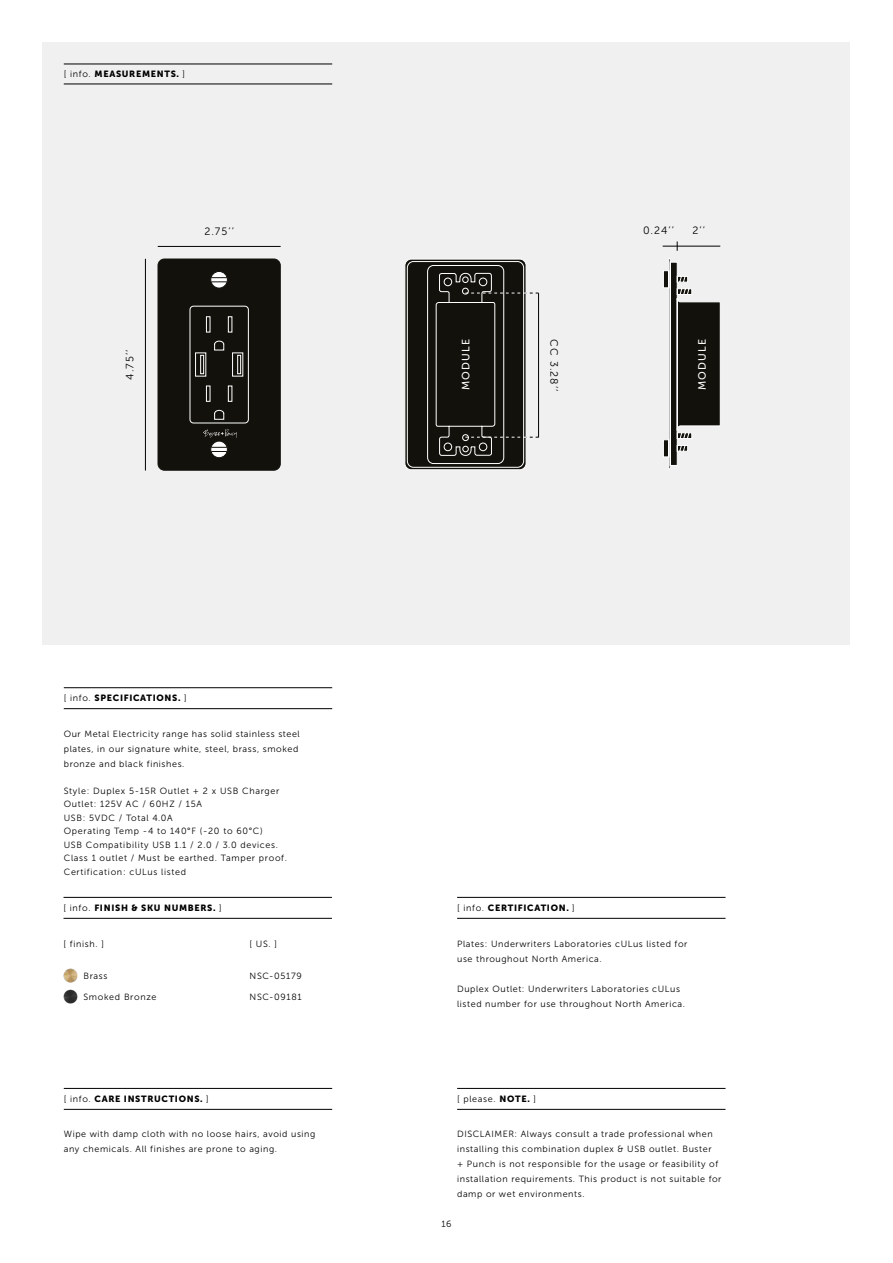
<style>
.page{position:relative;width:893px;height:1263px;background:#fff}
.page>*{position:absolute;margin:0;border:0;box-sizing:border-box;transform-origin:0 0}
.t1{font:10.65px "Museo Sans 300";letter-spacing:.1em;color:#000}
.t2{font:10.65px "Museo Sans 500";letter-spacing:.1em;color:#fff}
.t3{font:9px/15px "Museo Sans 300";letter-spacing:.065em;color:#000}
.t4{font:9px "Museo Sans 900";letter-spacing:.075em;color:#000}
.s1{font-family:"Museo Sans 300"}
.s2{font-family:"Museo Sans 900"}
</style>
<div class="page">
<div style="left:43px;top:43px;width:807px;height:602px;background:#f0f0f0"></div>
<hr style="left:64px;top:687px;width:268px;height:1px;background:#000">
<hr style="left:64px;top:708px;width:268px;height:1px;background:#000">
<hr style="left:64px;top:84px;width:268px;height:1px;background:#000">
<hr style="left:64px;top:64px;width:268px;height:1px;background:#000">
<hr style="left:457px;top:1088px;width:268px;height:1px;background:#000">
<hr style="left:457px;top:1109px;width:268px;height:1px;background:#000">
<img style="left:64px;top:968px;width:14px;height:14px">
<hr style="left:64px;top:1088px;width:268px;height:1px;background:#000">
<hr style="left:64px;top:1109px;width:268px;height:1px;background:#000">
<hr style="left:64px;top:897px;width:268px;height:1px;background:#000">
<hr style="left:64px;top:918px;width:268px;height:1px;background:#000">
<img style="left:64px;top:989px;width:14px;height:14px">
<hr style="left:158px;top:246px;width:123px;height:1px;background:#000">
<hr style="left:145px;top:259px;width:1px;height:211px;background:#000">
<hr style="left:663px;top:246px;width:57px;height:1px;background:#000">
<svg style="left:663px;top:258px;width:57px;height:211px"></svg>
<div style="left:158px;top:259px;width:122px;height:211px;background:#12110c;border-radius:6px"></div>
<div style="left:158px;top:259px;width:123px;height:211px;border:1px solid #12110c;border-radius:6px"></div>
<div style="left:190px;top:306px;width:59px;height:117px;border:1px solid #fff;border-radius:4px"></div>
<svg style="left:211px;top:271px;width:16px;height:17px"></svg>
<div style="left:210px;top:271px;width:18px;height:17px;border:1px solid #12110c;border-radius:50%"></div>
<svg style="left:211px;top:277px;width:16px;height:5px"></svg>
<svg style="left:211px;top:441px;width:16px;height:17px"></svg>
<div style="left:210px;top:441px;width:18px;height:17px;border:1px solid #12110c;border-radius:50%"></div>
<svg style="left:211px;top:447px;width:16px;height:5px"></svg>
<div style="left:206px;top:316px;width:4px;height:16px;border:1px solid #fff"></div>
<div style="left:228px;top:316px;width:4px;height:16px;border:1px solid #fff"></div>
<svg style="left:214px;top:340px;width:11px;height:11px"></svg>
<div style="left:206px;top:386px;width:4px;height:16px;border:1px solid #fff"></div>
<div style="left:195px;top:352px;width:11px;height:24px;border:1px solid #fff"></div>
<div style="left:200px;top:355px;width:4px;height:19px;border:1px solid #fff"></div>
<div style="left:237px;top:355px;width:4px;height:19px;border:1px solid #fff"></div>
<div style="left:232px;top:352px;width:11px;height:24px;border:1px solid #fff"></div>
<div style="left:228px;top:386px;width:4px;height:16px;border:1px solid #fff"></div>
<svg style="left:203px;top:410px;width:34px;height:28px"></svg>
<hr style="left:457px;top:897px;width:268px;height:1px;background:#000">
<hr style="left:457px;top:918px;width:268px;height:1px;background:#000">
<svg style="left:405px;top:259px;width:134px;height:211px;background:#3a3935"></svg>
<p class="t4" style="left:64px;top:69px;width:123px"><span class="s1">[ info.</span> MEASUREMENTS. <span class="s1">]</span></p>
<p class="t1" style="left:124px;top:379px;width:31px;rotate:-90deg">4.75’’</p>
<p class="t1" style="left:204px;top:225px;width:31px">2.75’’</p>
<p class="t4" style="left:64px;top:693px;width:124px"><span class="s1">[ info.</span> SPECIFICATIONS. <span class="s1">]</span></p>
<p class="t3" style="left:64px;top:726px;width:238px">Our Metal Electricity range has solid stainless steel plates, in our signature white, steel, brass, smoked bronze and black finishes.</p>
<p class="t3" style="left:64px;top:784px;width:225px;line-height:13.5px">Style: Duplex 5-15R Outlet + 2 x USB Charger Outlet: 125V AC / 60HZ / 15A<br>USB: 5VDC / Total 4.0A<br>Operating Temp -4 to 140°F (-20 to 60°C)<br>USB Compatibility USB 1.1 / 2.0 / 3.0 devices.<br>Class 1 outlet / Must be earthed. Tamper proof.<br>Certification: cULus listed</p>
<p class="t4" style="left:64px;top:903px;width:160px"><span class="s1">[ info.</span> FINISH &amp; SKU NUMBERS. <span class="s1">]</span></p>
<p class="t3" style="left:64px;top:936px;width:42px">[ finish. ]</p>
<p class="t3" style="left:250px;top:936px;width:29px">[ US. ]</p>
<p class="t3" style="left:83px;top:968px;width:26px">Brass</p>
<p class="t3" style="left:83px;top:989px;width:75px">Smoked Bronze</p>
<p class="t4" style="left:64px;top:1094px;width:146px"><span class="s1">[ info.</span> CARE INSTRUCTIONS. <span class="s1">]</span></p>
<p class="t3" style="left:250px;top:968px;width:54px">NSC-05179</p>
<p class="t3" style="left:250px;top:989px;width:54px">NSC-09181</p>
<p class="t3" style="left:64px;top:1127px;width:253px">Wipe with damp cloth with no loose hairs, avoid using any chemicals. All finishes are prone to aging.</p>
<p class="t2" style="left:460px;top:390px;width:52px;rotate:-90deg">MODULE</p>
<p class="t1" style="left:560px;top:339px;width:54px;rotate:90deg">CC 3.28’’</p>
<p class="t1" style="left:643px;top:225px;width:32px">0.24’’</p>
<p class="t1" style="left:692px;top:225px;width:14px">2’’</p>
<p class="t2" style="left:696px;top:390px;width:52px;rotate:-90deg">MODULE</p>
<p class="t4" style="left:457px;top:903px;width:119px"><span class="s1">[ info.</span> CERTIFICATION. <span class="s1">]</span></p>
<p class="t3" style="left:457px;top:936px;width:232px">Plates: Underwriters Laboratories cULus listed for use throughout North America.</p>
<p class="t3" style="left:457px;top:981px;width:229px">Duplex Outlet: Underwriters Laboratories cULus listed number for use throughout North America.</p>
<p class="t3" style="left:457px;top:1091px;width:80px">[ please. <span class="s2">NOTE.</span> ]</p>
<p class="t3" style="left:457px;top:1127px;width:266px">DISCLAIMER: Always consult a trade professional when installing this combination duplex &amp; USB outlet. Buster<br>+ Punch is not responsible for the usage or feasibility of installation requirements. This product is not suitable for damp or wet environments.</p>
<p class="t3" style="left:441px;top:1217px;width:12px">16</p>
</div>
